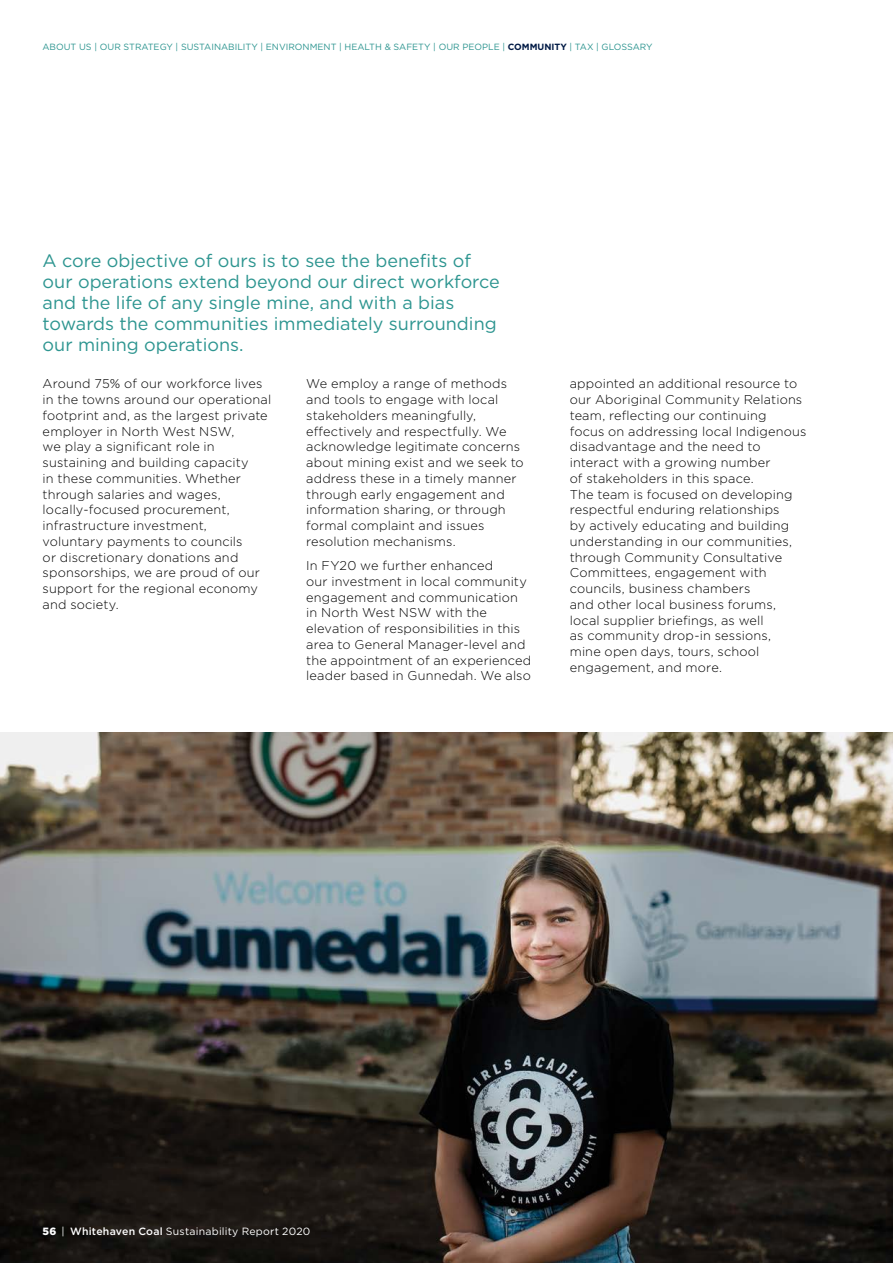
<style>
.page{position:relative;width:893px;height:1263px;background:#fff}
.page>*{position:absolute;margin:0;border:0;box-sizing:border-box;transform-origin:0 0}
.t1{font:18px/21px "Gotham";color:#2d9590}
.t2{font:300 12.75px/15.8px "Gotham";letter-spacing:.015em;color:#000}
.t3{font:10.5px "Gotham";letter-spacing:.02em;color:#fff}
.t4{font:9px "Gotham";color:#2d9590}
.s1{font-weight:700;color:#001a45}
.s2{font-weight:900}
.s3{font-weight:500}
</style>
<div class="page">
<img style="left:0;top:732px;width:893px;height:531px">
<p class="t4" style="left:43px;top:41px;width:612px">ABOUT US | OUR STRATEGY | SUSTAINABILITY | ENVIRONMENT | HEALTH &amp; SAFETY | OUR PEOPLE | <span class="s1">COMMUNITY</span> | TAX | GLOSSARY</p>
<h1 class="t1" style="left:43px;top:250px;width:459px">A core objective of ours is to see the benefits of our operations extend beyond our direct workforce and the life of any single mine, and with a bias towards the communities immediately surrounding our mining operations.</h1>
<p class="t2" style="left:43px;top:376px;width:230px">Around 75% of our workforce lives in the towns around our operational footprint and, as the largest private employer in North West NSW,<br>we play a significant role in sustaining and building capacity<br>in these communities. Whether through salaries and wages, locally-focused procurement, infrastructure investment,<br>voluntary payments to councils<br>or discretionary donations and sponsorships, we are proud of our support for the regional economy and society.</p>
<p class="t2" style="left:306px;top:376px;width:219px">We employ a range of methods and tools to engage with local stakeholders meaningfully, effectively and respectfully. We acknowledge legitimate concerns about mining exist and we seek to address these in a timely manner through early engagement and information sharing, or through formal complaint and issues resolution mechanisms.</p>
<p class="t2" style="left:306px;top:557px;width:227px">In FY20 we further enhanced<br>our investment in local community engagement and communication in North West NSW with the elevation of responsibilities in this area to General Manager-level and the appointment of an experienced leader based in Gunnedah. We also</p>
<p class="t2" style="left:570px;top:376px;width:238px">appointed an additional resource to our Aboriginal Community Relations team, reflecting our continuing<br>focus on addressing local Indigenous disadvantage and the need to interact with a growing number<br>of stakeholders in this space.<br>The team is focused on developing respectful enduring relationships<br>by actively educating and building understanding in our communities, through Community Consultative<br>Committees, engagement with councils, business chambers<br>and other local business forums, local supplier briefings, as well<br>as community drop-in sessions,<br>mine open days, tours, school engagement, and more.</p>
<p class="t3" style="left:43px;top:1225px;width:269px"><span class="s2">56</span> | <span class="s3">Whitehaven Coal</span> Sustainability Report 2020</p>
</div>
